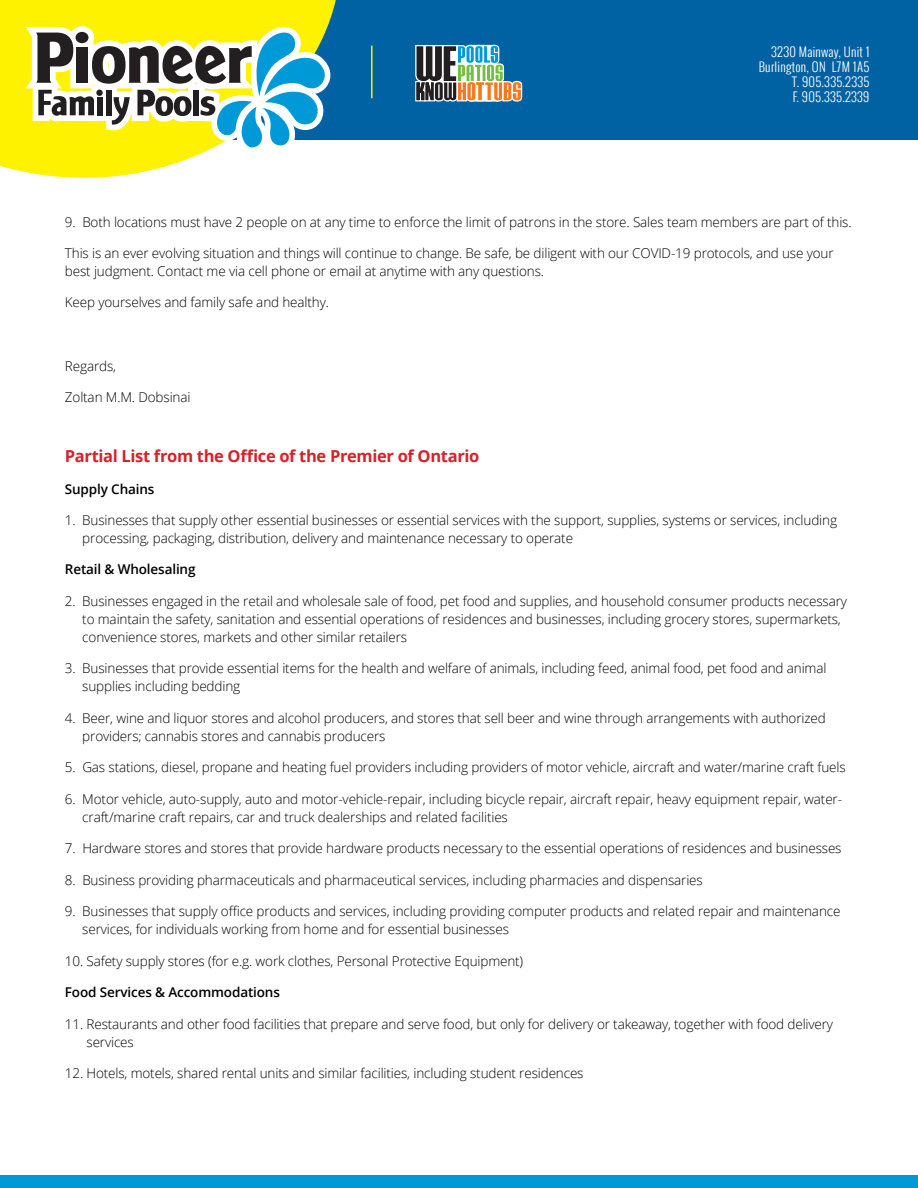
<style>
.page{position:relative;width:918px;height:1188px;background:#fff}
.page>*{position:absolute;margin:0;border:0;box-sizing:border-box;transform-origin:0 0}
.t1{font:700 16.5px "Open Sans";letter-spacing:-.02em;color:#d2232a}
.t2{font:300 13.5px/18px "Open Sans";letter-spacing:-.01em;color:#000}
.t3{font:600 13.5px "Open Sans";letter-spacing:-.01em;color:#000}
.t4{font:300 12.75px/15px "Oswald";letter-spacing:.02em;color:#fff;text-align:right}
</style>
<div class="page">
<div style="left:54px;top:0;width:864px;height:140px;background:#0062a2"></div>
<hr style="left:371px;top:46px;width:2px;height:52px;background:#fff200">
<svg style="left:415px;top:45px;width:107px;height:57px;background:#84938c"></svg>
<svg style="left:0;top:0;width:336px;height:178px;fill:#fff200"></svg>
<svg style="left:26px;top:26px;width:307px;height:127px;background:#a9bb82"></svg>
<div style="left:0;top:1175px;width:918px;height:13px;background:#0099d8"></div>
<p class="t4" style="left:759px;top:44px;width:112px">3230 Mainway, Unit 1<br>Burlington, ON L7M 1A5<br>T. 905.335.2335<br>F. 905.335.2339</p>
<p class="t2" style="left:65px;top:212px;width:788px">9. Both locations must have 2 people on at any time to enforce the limit of patrons in the store. Sales team members are part of this.</p>
<p class="t2" style="left:65px;top:244px;width:770px">This is an ever evolving situation and things will continue to change. Be safe, be diligent with our COVID-19 protocols, and use your best judgment. Contact me via cell phone or email at anytime with any questions.</p>
<p class="t2" style="left:65px;top:293px;width:266px">Keep yourselves and family safe and healthy.</p>
<p class="t2" style="left:65px;top:356px;width:53px">Regards,</p>
<p class="t2" style="left:65px;top:388px;width:127px">Zoltan M.M. Dobsinai</p>
<p class="t1" style="left:65px;top:444px;width:416px">Partial List from the Office of the Premier of Ontario</p>
<p class="t3" style="left:65px;top:479px;width:91px">Supply Chains</p>
<p class="t2" style="left:82px;top:511px;width:756px;text-indent:-17px">1. Businesses that supply other essential businesses or essential services with the support, supplies, systems or services, including processing, packaging, distribution, delivery and maintenance necessary to operate</p>
<p class="t3" style="left:65px;top:560px;width:132px">Retail &amp; Wholesaling</p>
<p class="t2" style="left:82px;top:592px;width:766px;text-indent:-17px">2. Businesses engaged in the retail and wholesale sale of food, pet food and supplies, and household consumer products necessary to maintain the safety, sanitation and essential operations of residences and businesses, including grocery stores, supermarkets, convenience stores, markets and other similar retailers</p>
<p class="t2" style="left:82px;top:659px;width:746px;text-indent:-17px">3. Businesses that provide essential items for the health and welfare of animals, including feed, animal food, pet food and animal supplies including bedding</p>
<p class="t2" style="left:82px;top:709px;width:745px;text-indent:-17px">4. Beer, wine and liquor stores and alcohol producers, and stores that sell beer and wine through arrangements with authorized providers; cannabis stores and cannabis producers</p>
<p class="t2" style="left:65px;top:758px;width:782px">5. Gas stations, diesel, propane and heating fuel providers including providers of motor vehicle, aircraft and water/marine craft fuels</p>
<p class="t2" style="left:82px;top:790px;width:761px;text-indent:-17px">6. Motor vehicle, auto-supply, auto and motor-vehicle-repair, including bicycle repair, aircraft repair, heavy equipment repair, water&shy;craft/marine craft repairs, car and truck dealerships and related facilities</p>
<p class="t2" style="left:65px;top:839px;width:778px">7. Hardware stores and stores that provide hardware products necessary to the essential operations of residences and businesses</p>
<p class="t2" style="left:65px;top:871px;width:639px">8. Business providing pharmaceuticals and pharmaceutical services, including pharmacies and dispensaries</p>
<p class="t2" style="left:82px;top:902px;width:760px;text-indent:-17px">9. Businesses that supply office products and services, including providing computer products and related repair and maintenance services, for individuals working from home and for essential businesses</p>
<p class="t2" style="left:65px;top:952px;width:460px">10. Safety supply stores (for e.g. work clothes, Personal Protective Equipment)</p>
<p class="t3" style="left:65px;top:983px;width:217px">Food Services &amp; Accommodations</p>
<p class="t2" style="left:87px;top:1015px;width:748px;text-indent:-22px">11. Restaurants and other food facilities that prepare and serve food, but only for delivery or takeaway, together with food delivery services</p>
<p class="t2" style="left:65px;top:1064px;width:520px">12. Hotels, motels, shared rental units and similar facilities, including student residences</p>
</div>
